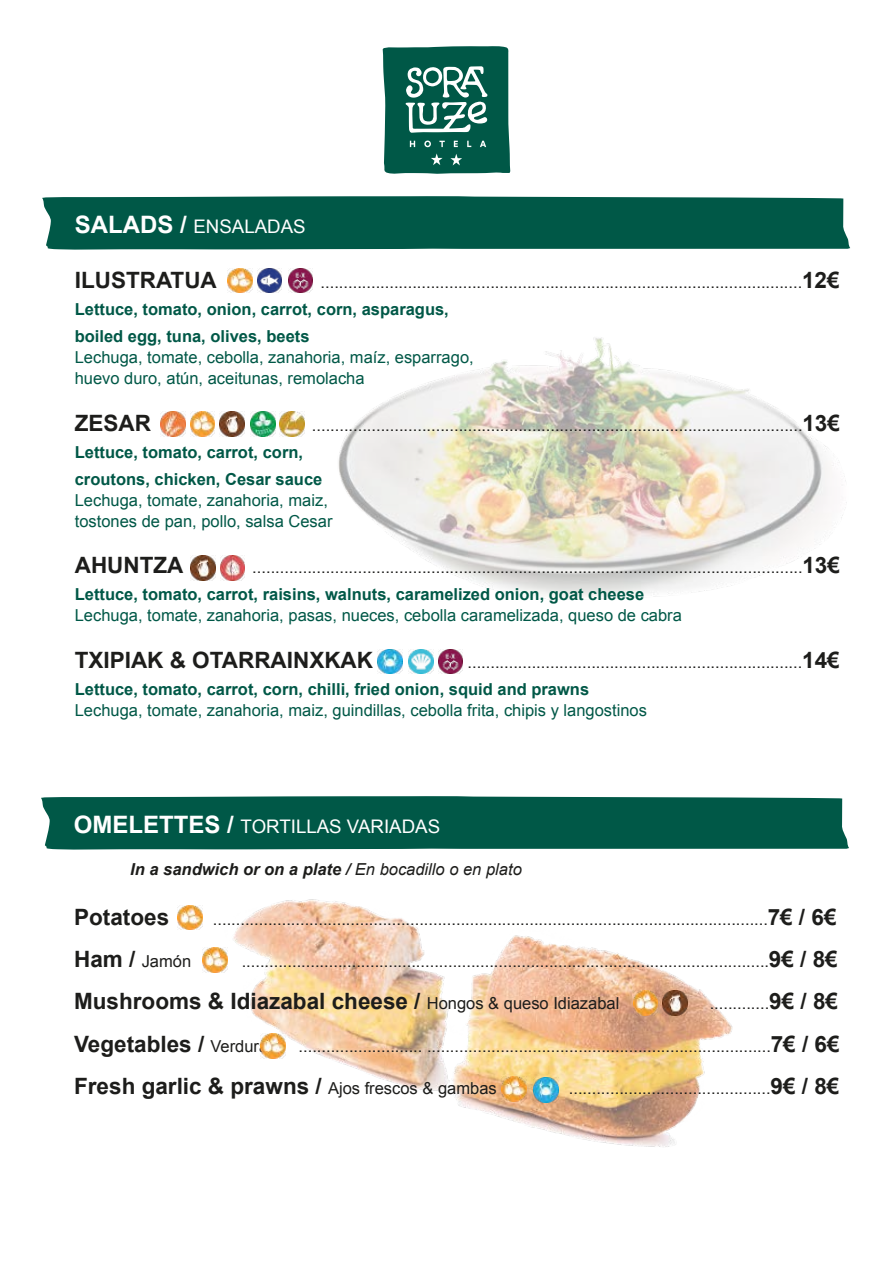
<style>
.page{position:relative;width:893px;height:1263px;background:#fff}
.page>*{position:absolute;margin:0;border:0;box-sizing:border-box;transform-origin:0 0}
.t1{font:700 22.5px "Arial";color:#1d1d1b}
.t2{font:18.75px "Arial";color:#fff}
.t3{font:16.5px/27px "Arial";color:#1d1d1b}
.t4{font:16.5px/21px "Arial";color:#005847}
.t5{font:700 16.5px/27px "Arial";color:#005847}
.t6{font:italic 700 16.5px "Arial";color:#1d1d1b}
.s1{font-weight:700;font-size:24px}
.s2{font-weight:700;font-size:22.5px}
.s3{font-weight:700;color:#005847}
.s4{font-weight:400}
.s5{font-weight:400;font-size:16.5px}
</style>
<div class="page">
<svg style="left:177px;top:899px;width:556px;height:248px"></svg>
<img style="left:662px;top:990px;width:25px;height:25px">
<img style="left:178px;top:905px;width:24px;height:25px">
<img style="left:202px;top:948px;width:25px;height:24px">
<img style="left:633px;top:990px;width:25px;height:25px">
<img style="left:261px;top:1034px;width:24px;height:24px">
<img style="left:502px;top:1076px;width:25px;height:25px">
<img style="left:534px;top:1077px;width:25px;height:25px">
<div style="left:41px;top:796px;width:808px;height:54px;background:#005847"></div>
<svg style="left:160px;top:337px;width:687px;height:263px"></svg>
<svg style="left:383px;top:46px;width:127px;height:128px;background:#2a7365"></svg>
<div style="left:42px;top:196px;width:808px;height:54px;background:#005847"></div>
<img style="left:227px;top:268px;width:25px;height:25px">
<img style="left:190px;top:412px;width:25px;height:25px">
<img style="left:409px;top:649px;width:24px;height:25px">
<img style="left:161px;top:412px;width:24px;height:25px">
<img style="left:220px;top:412px;width:24px;height:25px">
<img style="left:257px;top:268px;width:25px;height:25px">
<img style="left:280px;top:412px;width:24px;height:25px">
<img style="left:377px;top:649px;width:25px;height:25px">
<img style="left:190px;top:555px;width:25px;height:25px">
<img style="left:288px;top:268px;width:25px;height:25px">
<img style="left:438px;top:649px;width:25px;height:25px">
<img style="left:251px;top:412px;width:25px;height:25px">
<img style="left:220px;top:555px;width:25px;height:25px">
<p class="t2" style="left:75px;top:214px;width:232px"><span class="s1">SALADS /</span> ENSALADAS</p>
<p class="t3" style="left:75px;top:269px;width:766px;text-indent:246px">.........................................................................................................<span class="s2">12€<br></span><span class="s3">Lettuce, tomato, onion, carrot, corn, asparagus,<br>boiled egg, tuna, olives, beets</span></p>
<p class="t4" style="left:75px;top:347px;width:400px">Lechuga, tomate, cebolla, zanahoria, maíz, esparrago, huevo duro, atún, aceitunas, remolacha</p>
<h1 class="t1" style="left:75px;top:408px;width:78px">ZESAR</h1>
<p class="t3" style="left:312px;top:411px;width:530px">...........................................................................................................<span class="s2">13€</span></p>
<p class="t5" style="left:75px;top:439px;width:249px">Lettuce, tomato, carrot, corn, croutons, chicken, Cesar sauce</p>
<p class="t4" style="left:75px;top:489px;width:259px">Lechuga, tomate, zanahoria, maiz, tostones de pan, pollo, salsa Cesar</p>
<h1 class="t1" style="left:75px;top:550px;width:110px">AHUNTZA</h1>
<h1 class="t1" style="left:75px;top:265px;width:144px">ILUSTRATUA</h1>
<p class="t3" style="left:75px;top:554px;width:767px;text-indent:178px">........................................................................................................................<span class="s2">13€<br></span><span class="s3">Lettuce, tomato, carrot, raisins, walnuts, caramelized onion, goat cheese</span></p>
<p class="t4" style="left:75px;top:605px;width:609px">Lechuga, tomate, zanahoria, pasas, nueces, cebolla caramelizada, queso de cabra</p>
<h1 class="t1" style="left:75px;top:645px;width:300px">TXIPIAK &amp; OTARRAINXKAK</h1>
<p class="t3" style="left:75px;top:648px;width:766px;text-indent:393px">.........................................................................<span class="s2">14€<br></span><span class="s3">Lettuce, tomato, carrot, corn, chilli, fried onion, squid and prawns</span></p>
<p class="t4" style="left:75px;top:699px;width:574px">Lechuga, tomate, zanahoria, maiz, guindillas, cebolla frita, chipis y langostinos</p>
<p class="t2" style="left:74px;top:814px;width:368px"><span class="s1">OMELETTES /</span> TORTILLAS VARIADAS</p>
<p class="t6" style="left:130px;top:858px;width:393px">In a sandwich or on a plate / <span class="s4">En bocadillo o en plato</span></p>
<h1 class="t1" style="left:74px;top:902px;width:97px">Potatoes</h1>
<p class="t3" style="left:213px;top:905px;width:625px">.........................................................................................................................<span class="s2">7€ / 6€</span></p>
<p class="t3" style="left:74px;top:947px;width:119px"><span class="s2">Ham /</span> Jamón</p>
<p class="t3" style="left:242px;top:947px;width:597px">...................................................................................................................<span class="s2">9€ / 8€</span></p>
<h1 class="t1" style="left:74px;top:986px;width:547px">Mushrooms &amp; Idiazabal cheese / <span class="s5">Hongos &amp; queso Idiazabal</span></h1>
<p class="t3" style="left:710px;top:989px;width:130px">.............<span class="s2">9€ / 8€</span></p>
<h1 class="t1" style="left:74px;top:1029px;width:196px">Vegetables / <span class="s5">Verdura</span></h1>
<p class="t3" style="left:299px;top:1033px;width:542px">........................... ...........................................................................<span class="s2">7€ / 6€</span></p>
<h1 class="t1" style="left:74px;top:1071px;width:424px">Fresh garlic &amp; prawns / <span class="s5">Ajos frescos &amp; gambas</span></h1>
<p class="t3" style="left:569px;top:1075px;width:272px">............................................<span class="s2">9€ / 8€</span></p>
</div>
